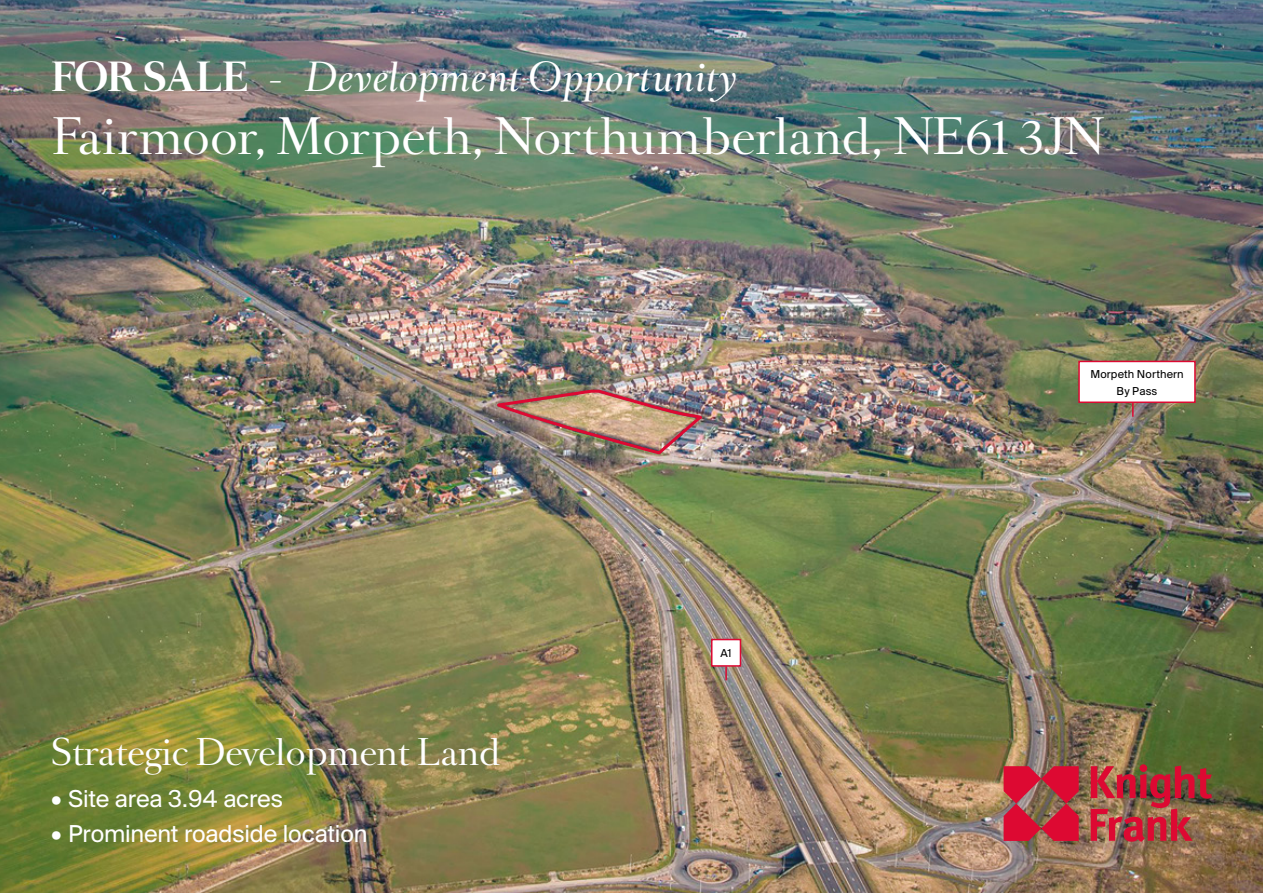
<style>
.page{position:relative;width:1263px;height:893px;background:#fff}
.page>*{position:absolute;margin:0;border:0;box-sizing:border-box;transform-origin:0 0}
.t1{font:45px "Romain Headline";color:#fff}
.t2{font:italic 36px "Romain Headline";letter-spacing:.01em;color:#fff}
.t3{font:33px "Romain Headline";color:#fff}
.t4{font:25.5px "Suisse BP Intl";letter-spacing:-.005em;color:#fff}
.t5{font:12px/16.5px "Suisse BP Intl";letter-spacing:.01em;color:#000;text-align:center}
.s1{font-weight:700;font-style:normal}
.s2{font-weight:700}
</style>
<div class="page">
<img style="left:0;top:0;width:1263px;height:893px">
<img style="left:1003px;top:764px;width:209px;height:78px">
<img style="left:487px;top:388px;width:222px;height:71px">
<div style="left:1079px;top:361px;width:116px;height:41px;background:#fff"></div>
<div style="left:1078px;top:361px;width:118px;height:42px;border:2px solid #dd0932"></div>
<svg style="left:1132px;top:403px;width:1px;height:14px"></svg>
<div style="left:712px;top:639px;width:28px;height:27px;background:#fff"></div>
<div style="left:711px;top:639px;width:30px;height:28px;border:2px solid #dd0932"></div>
<svg style="left:725px;top:667px;width:2px;height:13px"></svg>
<h2 class="t2" style="left:51px;top:52px;width:687px"><span class="s1">FOR SALE</span> - Development Opportunity</h2>
<h1 class="t1" style="left:51px;top:104px;width:1054px">Fairmoor, Morpeth, Northumberland, NE61 3JN</h1>
<p class="t3" style="left:51px;top:729px;width:451px">Strategic Development Land</p>
<p class="t4" style="left:51px;top:783px;width:233px"><span class="s2">•</span> Site area 3.94 acres</p>
<p class="t4" style="left:51px;top:818px;width:318px"><span class="s2">•</span> Prominent roadside location</p>
<p class="t5" style="left:720px;top:645px;width:13px">A1</p>
<p class="t5" style="left:1090px;top:366px;width:95px">Morpeth Northern<br>By Pass</p>
</div>
